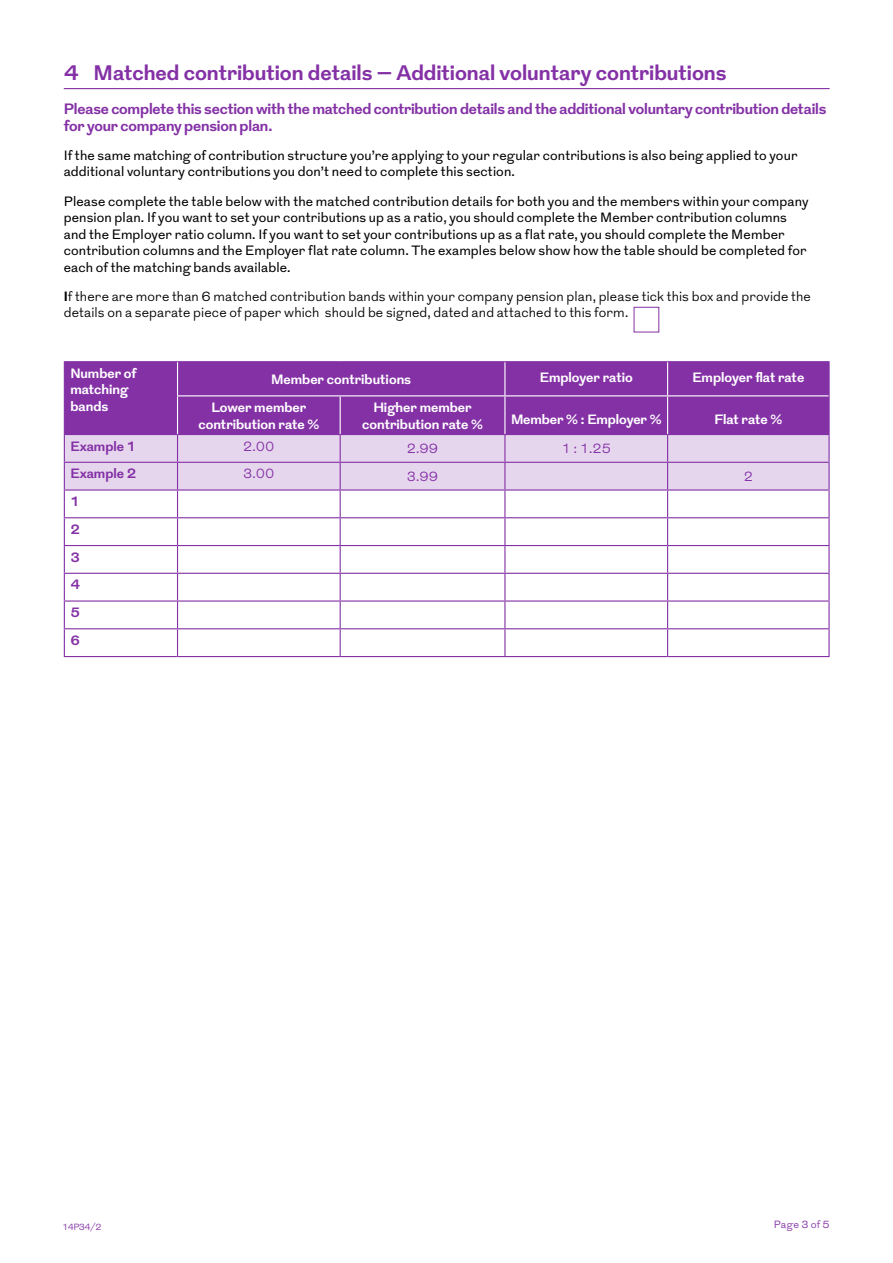
<style>
.page{position:relative;width:893px;height:1263px;background:#fff}
.page>*{position:absolute;margin:0;border:0;box-sizing:border-box;transform-origin:0 0}
.t1{font:700 21px "Grot";color:#8431a6}
.t2{font:700 15px/16.5px "Grot";letter-spacing:-.01em;color:#8431a6}
.t3{font:13.5px/16.5px "Grot";letter-spacing:.01em;color:#000}
.t4{font:300 13.5px/16.5px "Grot";letter-spacing:.01em;color:#000}
.t5{font:700 13.5px/16.5px "Grot";color:#fff;text-align:center}
.t6{font:300 13.5px "Grot";color:#8431a6}
.t7{font:700 13.5px/27.8px "Grot";color:#8431a6;text-align:justify}
.t8{font:300 10.5px "Grot";letter-spacing:.025em;color:#8431a6}
.t9{font:300 9px "Grot";letter-spacing:-.06em;color:#8431a6}
.s1{font-weight:700}
</style>
<div class="page">
<hr style="left:64px;top:88px;width:766px;height:1px;background:#8431a6">
<div style="left:65px;top:362px;width:763px;height:72px;background:#8431a6"></div>
<hr style="left:828px;top:362px;width:2px;height:34px;background:#8431a6">
<hr style="left:828px;top:396px;width:2px;height:38px;background:#8431a6">
<hr style="left:64px;top:361px;width:114px;height:1px;background:#8431a6">
<hr style="left:64px;top:362px;width:1px;height:34px;background:#8431a6">
<hr style="left:178px;top:361px;width:162px;height:1px;background:#8431a6">
<hr style="left:340px;top:361px;width:165px;height:1px;background:#8431a6">
<hr style="left:505px;top:361px;width:163px;height:1px;background:#8431a6">
<hr style="left:668px;top:361px;width:162px;height:1px;background:#8431a6">
<hr style="left:64px;top:396px;width:1px;height:38px;background:#8431a6">
<hr style="left:668px;top:434px;width:162px;height:1px;background:#8431a6">
<hr style="left:828px;top:435px;width:2px;height:27px;background:#8431a6">
<hr style="left:668px;top:462px;width:162px;height:1px;background:#8431a6">
<hr style="left:828px;top:463px;width:2px;height:26px;background:#8431a6">
<hr style="left:668px;top:489px;width:162px;height:2px;background:#8431a6">
<hr style="left:828px;top:491px;width:2px;height:26px;background:#8431a6">
<hr style="left:668px;top:517px;width:162px;height:1px;background:#8431a6">
<hr style="left:828px;top:518px;width:2px;height:27px;background:#8431a6">
<hr style="left:668px;top:545px;width:162px;height:1px;background:#8431a6">
<hr style="left:828px;top:546px;width:2px;height:27px;background:#8431a6">
<hr style="left:668px;top:573px;width:162px;height:1px;background:#8431a6">
<hr style="left:828px;top:574px;width:2px;height:26px;background:#8431a6">
<hr style="left:668px;top:600px;width:162px;height:2px;background:#8431a6">
<hr style="left:828px;top:602px;width:2px;height:26px;background:#8431a6">
<hr style="left:668px;top:628px;width:162px;height:1px;background:#8431a6">
<svg style="left:64px;top:434px;width:765px;height:222px"></svg>
<hr style="left:828px;top:629px;width:2px;height:27px;background:#8431a6">
<hr style="left:64px;top:656px;width:114px;height:1px;background:#8431a6">
<hr style="left:178px;top:656px;width:162px;height:1px;background:#8431a6">
<hr style="left:340px;top:656px;width:165px;height:1px;background:#8431a6">
<hr style="left:505px;top:656px;width:163px;height:1px;background:#8431a6">
<hr style="left:668px;top:656px;width:162px;height:1px;background:#8431a6">
<hr style="left:177px;top:395px;width:163px;height:1px;background:#fff">
<hr style="left:340px;top:395px;width:165px;height:1px;background:#fff">
<hr style="left:340px;top:396px;width:1px;height:38px;background:#fff">
<hr style="left:505px;top:395px;width:163px;height:1px;background:#fff">
<hr style="left:668px;top:395px;width:160px;height:1px;background:#fff">
<hr style="left:504px;top:362px;width:1px;height:33px;background:#fff">
<hr style="left:667px;top:362px;width:1px;height:33px;background:#fff">
<hr style="left:504px;top:396px;width:1px;height:38px;background:#fff">
<hr style="left:667px;top:396px;width:1px;height:38px;background:#fff">
<hr style="left:177px;top:362px;width:1px;height:33px;background:#fff">
<hr style="left:177px;top:396px;width:1px;height:38px;background:#fff">
<h1 class="t1" style="left:64px;top:58px;width:664px">4 Matched contribution details – Additional voluntary contributions</h1>
<p class="t2" style="left:64px;top:102px;width:764px">Please complete this section with the matched contribution details and the additional voluntary contribution details for your company pension plan.</p>
<p class="t3" style="left:64px;top:147px;width:735px">If the same matching of contribution structure you’re applying to your regular contributions is also being applied to your additional voluntary contributions you don’t need to complete this section.</p>
<p class="t3" style="left:64px;top:193px;width:746px">Please complete the table below with the matched contribution details for both you and the members within your company pension plan. If you want to set your contributions up as a ratio, you should complete the Member contribution columns and the Employer ratio column. If you want to set your contributions up as a flat rate, you should complete the Member contribution columns and the Employer flat rate column. The examples below show how the table should be completed for each of the matching bands available.</p>
<p class="t4" style="left:64px;top:288px;width:748px"><span class="s1">I</span>f there are more than 6 matched contribution bands within your company pension plan, please tick this box and provide the details on a separate piece of paper which should be signed, dated and attached to this form.</p>
<p class="t5" style="left:70px;top:366px;width:68px;text-align:left">Number of matching bands</p>
<p class="t5" style="left:271px;top:372px;width:141px">Member contributions</p>
<p class="t5" style="left:540px;top:369px;width:94px">Employer ratio</p>
<p class="t5" style="left:692px;top:369px;width:113px">Employer flat rate</p>
<p class="t5" style="left:198px;top:400px;width:122px">Lower member contribution rate %</p>
<p class="t5" style="left:362px;top:400px;width:122px">Higher member contribution rate %</p>
<p class="t5" style="left:511px;top:412px;width:152px">Member % : Employer %</p>
<p class="t5" style="left:714px;top:412px;width:69px">Flat rate %</p>
<p class="t7" style="left:70px;top:433px;width:68px">Example 1</p>
<p class="t6" style="left:243px;top:437px;width:33px">2.00</p>
<p class="t6" style="left:407px;top:440px;width:33px">2.99</p>
<p class="t6" style="left:561px;top:440px;width:51px">1 : 1.25</p>
<p class="t7" style="left:70px;top:461px;width:68px">Example 2</p>
<p class="t6" style="left:243px;top:465px;width:33px">3.00</p>
<p class="t6" style="left:407px;top:468px;width:33px">3.99</p>
<p class="t6" style="left:744px;top:468px;width:11px">2</p>
<p class="t7" style="left:70px;top:488px;width:11px">1<br>2<br>3<br>4<br>5<br>6</p>
<p class="t9" style="left:62px;top:1221px;width:41px">14P34/2</p>
<p class="t8" style="left:774px;top:1218px;width:57px">Page 3 of 5</p>
</div>
